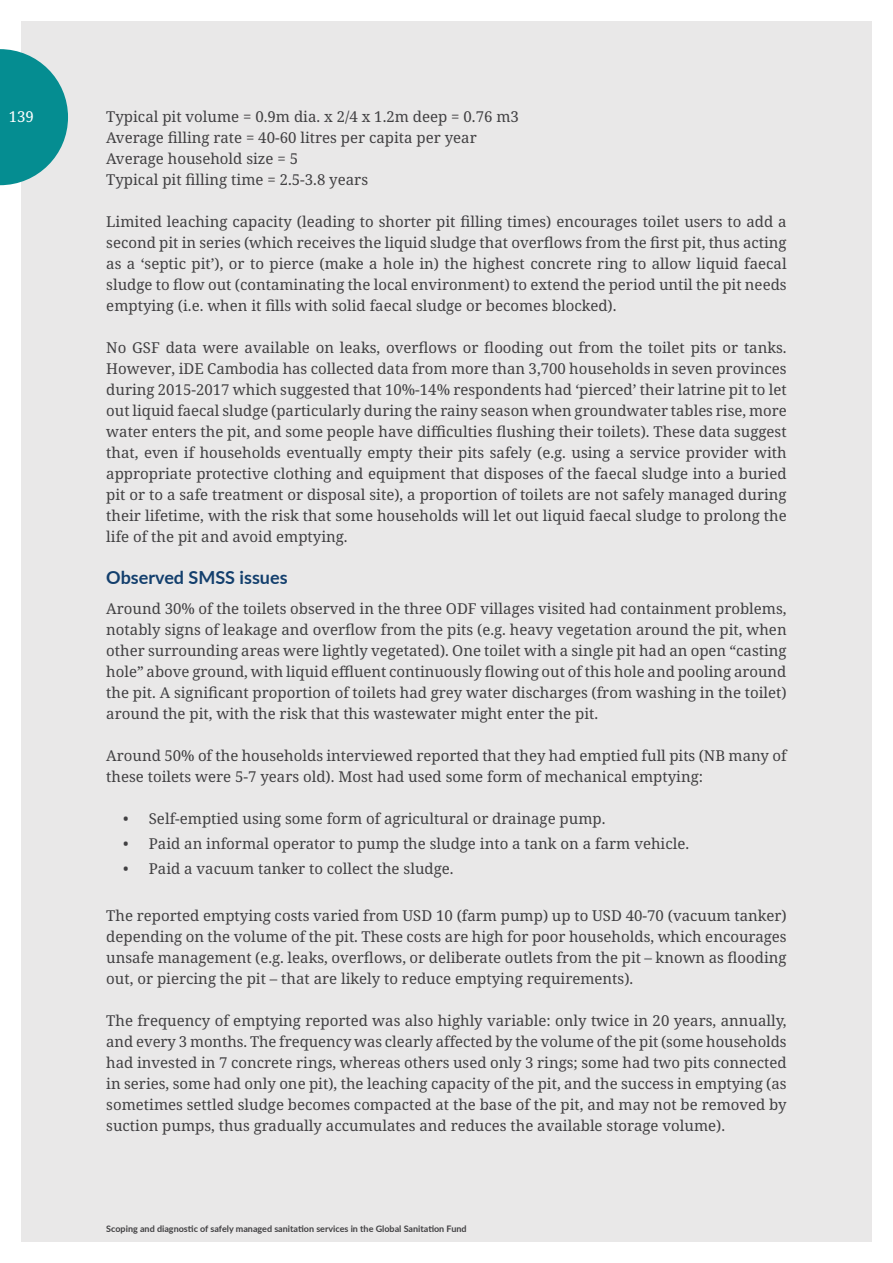
<style>
.page{position:relative;width:893px;height:1263px;background:#fff}
.page>*{position:absolute;margin:0;border:0;box-sizing:border-box;transform-origin:0 0}
.t1{font:700 18px "Lato";color:#133f6d}
.t2{font:15px/21px "Noto Serif";color:#414042;text-align:justify}
.t3{font:15px "Noto Serif";color:#fff}
.t4{font:700 9px "Lato";color:#414042}
</style>
<div class="page">
<div style="left:21px;top:21px;width:851px;height:1221px;background:#e9e8e8"></div>
<svg style="left:0;top:49px;width:68px;height:136px"></svg>
<p class="t3" style="left:9px;top:106px;width:27px">139</p>
<p class="t2" style="left:106px;top:106px;width:414px;text-align:left">Typical pit volume = 0.9m dia. x 2/4 x 1.2m deep = 0.76 m3<br>Average filling rate = 40-60 litres per capita per year Average household size = 5<br>Typical pit filling time = 2.5-3.8 years</p>
<p class="t2" style="left:106px;top:211px;width:682px">Limited leaching capacity (leading to shorter pit filling times) encourages toilet users to add a second pit in series (which receives the liquid sludge that overflows from the first pit, thus acting as a ‘septic pit’), or to pierce (make a hole in) the highest concrete ring to allow liquid faecal sludge to flow out (contaminating the local environment) to extend the period until the pit needs emptying (i.e. when it fills with solid faecal sludge or becomes blocked).</p>
<p class="t2" style="left:106px;top:337px;width:682px">No GSF data were available on leaks, overflows or flooding out from the toilet pits or tanks.<br>However, iDE Cambodia has collected data from more than 3,700 households in seven provinces during 2015-2017 which suggested that 10%-14% respondents had ‘pierced’ their latrine pit to let out liquid faecal sludge (particularly during the rainy season when groundwater tables rise, more water enters the pit, and some people have difficulties flushing their toilets). These data suggest that, even if households eventually empty their pits safely (e.g. using a service provider with appropriate protective clothing and equipment that disposes of the faecal sludge into a buried pit or to a safe treatment or disposal site), a proportion of toilets are not safely managed during their lifetime, with the risk that some households will let out liquid faecal sludge to prolong the life of the pit and avoid emptying.</p>
<p class="t1" style="left:106px;top:565px;width:183px">Observed SMSS issues</p>
<p class="t2" style="left:106px;top:597px;width:682px">Around 30% of the toilets observed in the three ODF villages visited had containment problems, notably signs of leakage and overflow from the pits (e.g. heavy vegetation around the pit, when other surrounding areas were lightly vegetated). One toilet with a single pit had an open “casting hole” above ground, with liquid effluent continuously flowing out of this hole and pooling around the pit. A significant proportion of toilets had grey water discharges (from washing in the toilet) around the pit, with the risk that this wastewater might enter the pit.</p>
<p class="t2" style="left:106px;top:744px;width:682px">Around 50% of the households interviewed reported that they had emptied full pits (NB many of these toilets were 5-7 years old). Most had used some form of mechanical emptying:</p>
<p class="t2" style="left:123px;top:807px;width:484px">• Self-emptied using some form of agricultural or drainage pump.</p>
<p class="t2" style="left:123px;top:833px;width:567px">• Paid an informal operator to pump the sludge into a tank on a farm vehicle.</p>
<p class="t2" style="left:123px;top:858px;width:332px">• Paid a vacuum tanker to collect the sludge.</p>
<p class="t2" style="left:106px;top:904px;width:682px">The reported emptying costs varied from USD 10 (farm pump) up to USD 40-70 (vacuum tanker) depending on the volume of the pit. These costs are high for poor households, which encourages unsafe management (e.g. leaks, overflows, or deliberate outlets from the pit – known as flooding out, or piercing the pit – that are likely to reduce emptying requirements).</p>
<p class="t2" style="left:106px;top:1009px;width:682px">The frequency of emptying reported was also highly variable: only twice in 20 years, annually, and every 3 months. The frequency was clearly affected by the volume of the pit (some households had invested in 7 concrete rings, whereas others used only 3 rings; some had two pits connected in series, some had only one pit), the leaching capacity of the pit, and the success in emptying (as sometimes settled sludge becomes compacted at the base of the pit, and may not be removed by suction pumps, thus gradually accumulates and reduces the available storage volume).</p>
<p class="t4" style="left:106px;top:1222px;width:362px">Scoping and diagnostic of safely managed sanitation services in the Global Sanitation Fund</p>
</div>
